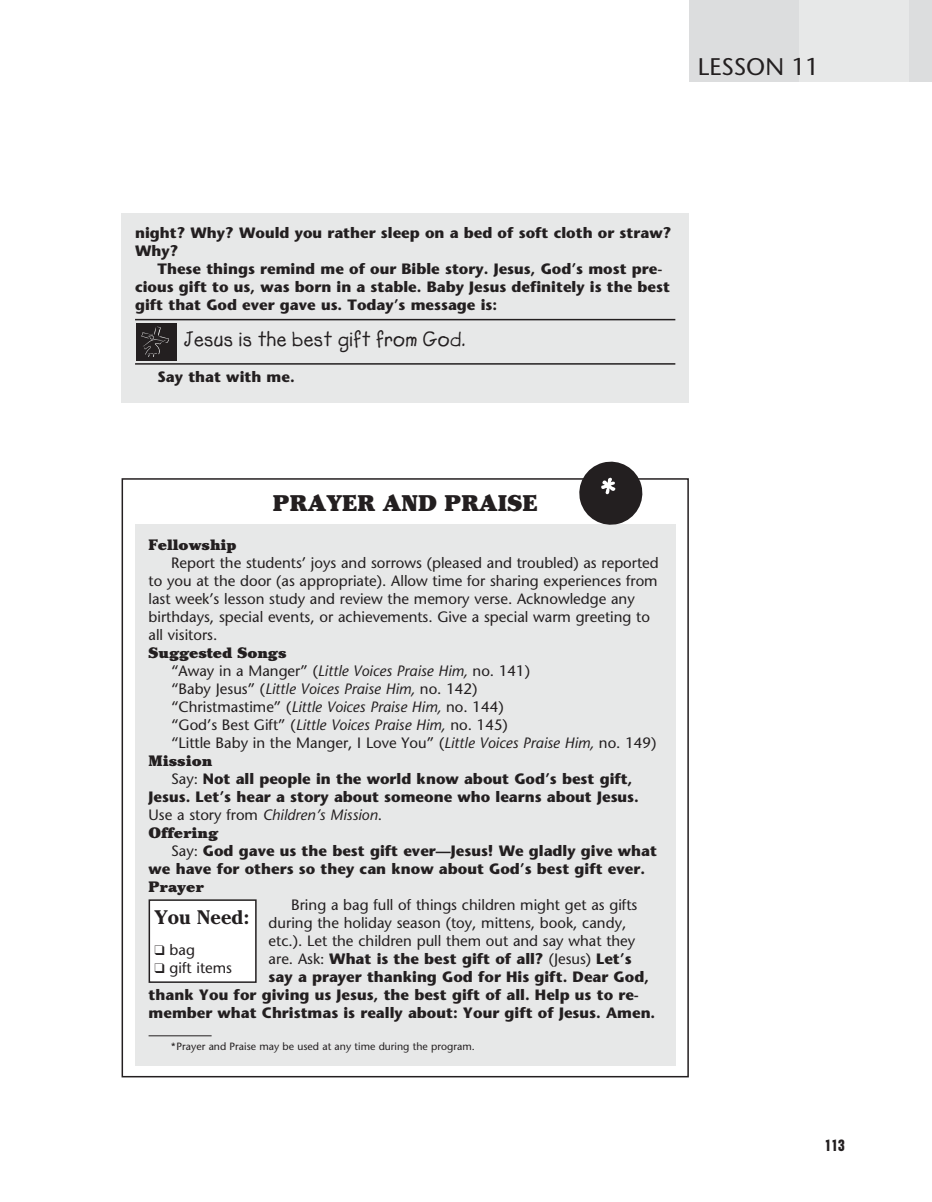
<style>
.page{position:relative;width:932px;height:1202px;background:#fff}
.page>*{position:absolute;margin:0;border:0;box-sizing:border-box;transform-origin:0 0}
.t1{font:24px "Stone Sans";color:#231f20}
.Readiness{font:900 22.5px "Cheltenham";color:#231f20}
.Power_Point{font:21px "Lemonade ICG Bold";letter-spacing:.015em;color:#231f20}
.You_Need{font:700 19.5px "Cheltenham";color:#231f20}
.t2{font:700 15px/18px "Stone Sans";color:#231f20}
.You_Need_Items{font:15px/18px "Stone Sans";color:#231f20}
.P_P_Breaker{font:900 15px "Cheltenham";color:#231f20}
.t3{font:italic 15px "Stone Sans";color:#231f20}
.t4{font:700 condensed 15px "Placard";color:#231f20}
.Footnotes{font:10.5px "Stone Sans";color:#231f20}
.s1{font-style:italic}
.s2{font-style:normal}
.s3{font-weight:400}
.s4{font-weight:400;font-style:italic}
</style>
<div class="page">
<div style="left:688px;top:0;width:111px;height:81px;background:#dcddde"></div>
<div style="left:799px;top:0;width:110px;height:81px;background:#e7e8e8"></div>
<div style="left:909px;top:0;width:23px;height:81px;background:#dcddde"></div>
<div style="left:122px;top:213px;width:566px;height:190px;background:#e7e8e8"></div>
<hr style="left:135px;top:319px;width:540px;height:1px;background:#231f20">
<hr style="left:135px;top:363px;width:540px;height:1px;background:#231f20">
<div style="left:136px;top:323px;width:41px;height:37px;background:#231f20"></div>
<svg style="left:141px;top:327px;width:28px;height:30px"></svg>
<div style="left:135px;top:524px;width:540px;height:541px;background:#e7e8e8"></div>
<hr style="left:148px;top:1035px;width:64px;height:1px;background:#231f20">
<div style="left:149px;top:900px;width:107px;height:82px;background:#fff"></div>
<div style="left:148px;top:899px;width:108px;height:83px;border:2px solid #231f20"></div>
<svg style="left:576px;top:461px;width:69px;height:64px"></svg>
<p class="t1" style="left:698px;top:52px;width:123px">LESSON 11</p>
<p class="t2" style="left:135px;top:224px;width:538px">night? Why? Would you rather sleep on a bed of soft cloth or straw?<br>Why?</p>
<p class="t2" style="left:135px;top:260px;width:536px;text-indent:22px">These things remind me of our Bible story. Jesus, God’s most pre&shy;cious gift to us, was born in a stable. Baby Jesus definitely is the best gift that God ever gave us. Today’s message is:</p>
<p class="Power_Point" style="left:184px;top:326px;width:283px">Jesus is the best gift from God.</p>
<p class="t2" style="left:158px;top:368px;width:139px">Say that with me.</p>
<p class="Readiness" style="left:273px;top:490px;width:266px">PRAYER AND PRAISE</p>
<p class="P_P_Breaker" style="left:148px;top:535px;width:90px">Fellowship</p>
<p class="You_Need_Items" style="left:148px;top:554px;width:511px;text-indent:22px">Report the students’ joys and sorrows (pleased and troubled) as reported to you at the door (as appropriate). Allow time for sharing experiences from last week’s lesson study and review the memory verse. Acknowledge any birthdays, special events, or achievements. Give a special warm greeting to all visitors.</p>
<p class="P_P_Breaker" style="left:148px;top:643px;width:139px">Suggested Songs</p>
<p class="You_Need_Items" style="left:171px;top:662px;width:360px">“Away in a Manger” (<span class="s1">Little Voices Praise Him,</span> no. 141)</p>
<p class="t3" style="left:171px;top:680px;width:308px"><span class="s2">“Baby Jesus” (</span>Little Voices Praise Him, <span class="s2">no. 142)</span></p>
<p class="You_Need_Items" style="left:171px;top:698px;width:334px">“Christmastime” (<span class="s1">Little Voices Praise Him,</span> no. 144)</p>
<p class="You_Need_Items" style="left:171px;top:716px;width:338px">“God’s Best Gift” (<span class="s1">Little Voices Praise Him,</span> no. 145)</p>
<p class="You_Need_Items" style="left:171px;top:734px;width:487px">“Little Baby in the Manger, I Love You” (<span class="s1">Little Voices Praise Him,</span> no. 149)</p>
<p class="P_P_Breaker" style="left:148px;top:751px;width:65px">Mission</p>
<p class="t2" style="left:148px;top:770px;width:492px;text-indent:22px"><span class="s3">Say:</span> Not all people in the world know about God’s best gift,<br>Jesus. Let’s hear a story about someone who learns about Jesus.<br><span class="s3">Use a story from</span> <span class="s4">Children’s Mission</span><span class="s3">.</span></p>
<p class="P_P_Breaker" style="left:148px;top:823px;width:71px">Offering</p>
<p class="t2" style="left:148px;top:842px;width:510px;text-indent:22px"><span class="s3">Say:</span> God gave us the best gift ever—Jesus! We gladly give what we have for others so they can know about God’s best gift ever.</p>
<p class="P_P_Breaker" style="left:148px;top:877px;width:57px">Prayer</p>
<p class="You_Need_Items" style="left:291px;top:896px;width:348px">Bring a bag full of things children might get as gifts</p>
<p class="You_Need_Items" style="left:268px;top:914px;width:359px">during the holiday season (toy, mittens, book, candy,</p>
<p class="You_Need_Items" style="left:268px;top:932px;width:368px">etc.). Let the children pull them out and say what they</p>
<p class="t2" style="left:268px;top:950px;width:364px"><span class="s3">are. Ask:</span> What is the best gift of all? <span class="s3">(Jesus)</span> Let’s</p>
<p class="t2" style="left:268px;top:968px;width:382px">say a prayer thanking God for His gift. Dear God,</p>
<p class="t2" style="left:148px;top:986px;width:492px">thank You for giving us Jesus, the best gift of all. Help us to re-</p>
<p class="t2" style="left:148px;top:1004px;width:508px">member what Christmas is really about: Your gift of Jesus. Amen.</p>
<p class="Footnotes" style="left:171px;top:1039px;width:305px">*Prayer and Praise may be used at any time during the program.</p>
<p class="You_Need" style="left:154px;top:905px;width:96px">You Need:</p>
<p class="You_Need_Items" style="left:154px;top:941px;width:42px">❑ bag</p>
<p class="You_Need_Items" style="left:154px;top:959px;width:79px">❑ gift items</p>
<p class="t4" style="left:824px;top:1136px;width:22px">113</p>
</div>
